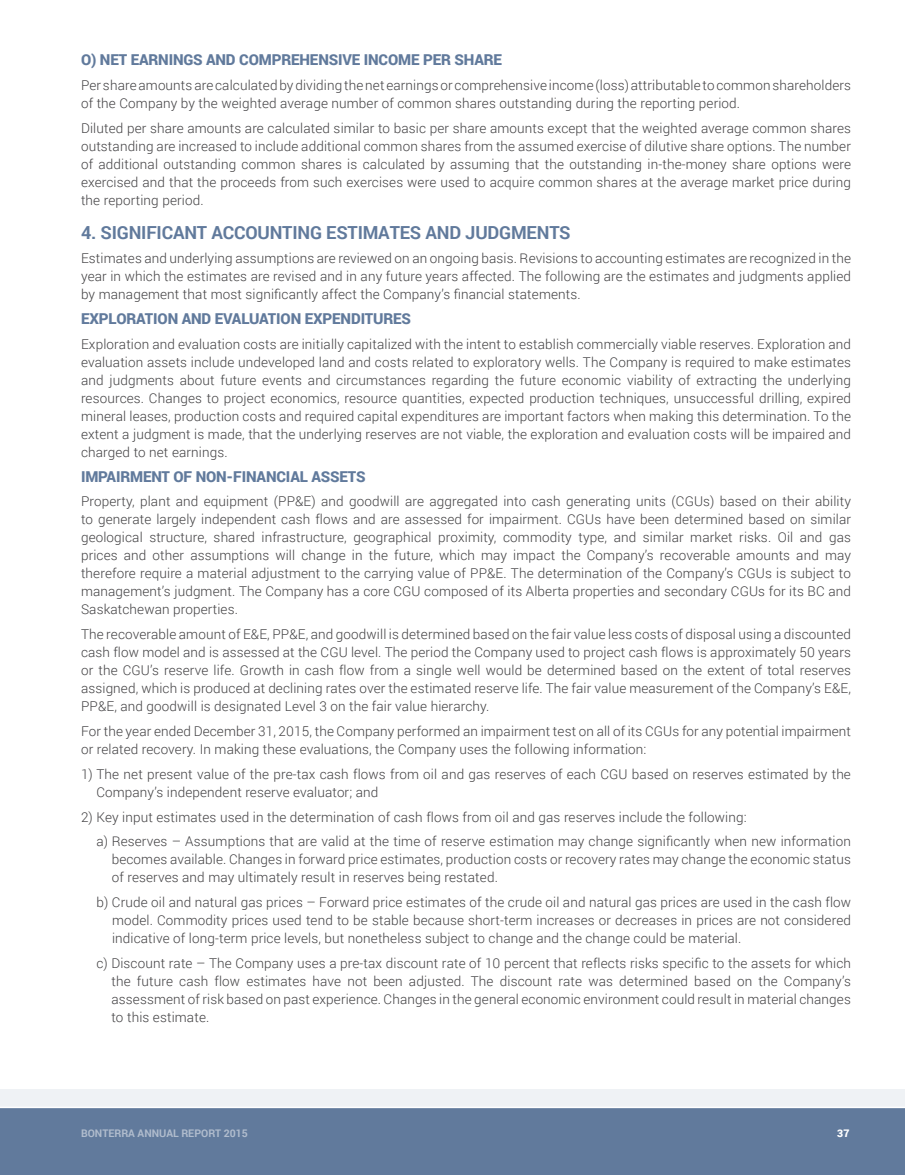
<style>
.page{position:relative;width:905px;height:1175px;background:#fff}
.page>*{position:absolute;margin:0;border:0;box-sizing:border-box;transform-origin:0 0}
.t1{font:700 18px "Roboto";letter-spacing:-.01em;color:#617a9c}
.t2{font:900 15px "Roboto";letter-spacing:-.01em;color:#617a9c}
.t3{font:300 13.5px/18px "Roboto";letter-spacing:.01em;color:#414042;text-align:justify}
.t4{font:700 10.5px "Roboto";color:#b0bccd}
.t5{font:900 10.5px "Roboto";color:#fff}
</style>
<div class="page">
<div style="left:0;top:1089px;width:904px;height:85px;background:#eff2f5"></div>
<div style="left:0;top:1107px;width:904px;height:67px;background:#617a9c"></div>
<hr style="left:0;top:1106px;width:904px;height:2px;background:#fff">
<p class="t2" style="left:81px;top:49px;width:422px">O) NET EARNINGS AND COMPREHENSIVE INCOME PER SHARE</p>
<p class="t3" style="left:81px;top:76px;width:771px">Per share amounts are calculated by dividing the net earnings or comprehensive income (loss) attributable to common shareholders of the Company by the weighted average number of common shares outstanding during the reporting period.</p>
<p class="t3" style="left:81px;top:118px;width:771px">Diluted per share amounts are calculated similar to basic per share amounts except that the weighted average common shares outstanding are increased to include additional common shares from the assumed exercise of dilutive share options. The number of additional outstanding common shares is calculated by assuming that the outstanding in-the-money share options were exercised and that the proceeds from such exercises were used to acquire common shares at the average market price during the reporting period.</p>
<h1 class="t1" style="left:81px;top:219px;width:491px">4. SIGNIFICANT ACCOUNTING ESTIMATES AND JUDGMENTS</h1>
<p class="t3" style="left:81px;top:249px;width:771px">Estimates and underlying assumptions are reviewed on an ongoing basis. Revisions to accounting estimates are recognized in the year in which the estimates are revised and in any future years affected. The following are the estimates and judgments applied by management that most significantly affect the Company’s financial statements.</p>
<p class="t2" style="left:81px;top:308px;width:331px">EXPLORATION AND EVALUATION EXPENDITURES</p>
<p class="t3" style="left:81px;top:335px;width:771px">Exploration and evaluation costs are initially capitalized with the intent to establish commercially viable reserves. Exploration and evaluation assets include undeveloped land and costs related to exploratory wells. The Company is required to make estimates and judgments about future events and circumstances regarding the future economic viability of extracting the underlying resources. Changes to project economics, resource quantities, expected production techniques, unsuccessful drilling, expired mineral leases, production costs and required capital expenditures are important factors when making this determination. To the extent a judgment is made, that the underlying reserves are not viable, the exploration and evaluation costs will be impaired and charged to net earnings.</p>
<p class="t2" style="left:81px;top:466px;width:286px">IMPAIRMENT OF NON-FINANCIAL ASSETS</p>
<p class="t3" style="left:81px;top:492px;width:771px">Property, plant and equipment (PP&amp;E) and goodwill are aggregated into cash generating units (CGUs) based on their ability to generate largely independent cash flows and are assessed for impairment. CGUs have been determined based on similar geological structure, shared infrastructure, geographical proximity, commodity type, and similar market risks. Oil and gas prices and other assumptions will change in the future, which may impact the Company’s recoverable amounts and may therefore require a material adjustment to the carrying value of PP&amp;E. The determination of the Company’s CGUs is subject to management’s judgment. The Company has a core CGU composed of its Alberta properties and secondary CGUs for its BC and Saskatchewan properties.</p>
<p class="t3" style="left:81px;top:625px;width:771px">The recoverable amount of E&amp;E, PP&amp;E, and goodwill is determined based on the fair value less costs of disposal using a discounted cash flow model and is assessed at the CGU level. The period the Company used to project cash flows is approximately 50 years or the CGU’s reserve life. Growth in cash flow from a single well would be determined based on the extent of total reserves assigned, which is produced at declining rates over the estimated reserve life. The fair value measurement of the Company’s E&amp;E, PP&amp;E, and goodwill is designated Level 3 on the fair value hierarchy.</p>
<p class="t3" style="left:81px;top:721px;width:771px">For the year ended December 31, 2015, the Company performed an impairment test on all of its CGUs for any potential impairment or related recovery. In making these evaluations, the Company uses the following information:</p>
<p class="t3" style="left:96px;top:764px;width:756px;text-indent:-15px">1) The net present value of the pre-tax cash flows from oil and gas reserves of each CGU based on reserves estimated by the<br>Company’s independent reserve evaluator; and</p>
<p class="t3" style="left:96px;top:804px;width:756px;line-height:24.8px;text-indent:-15px">2) Key input estimates used in the determination of cash flows from oil and gas reserves include the following:<br>a) Reserves – Assumptions that are valid at the time of reserve estimation may change significantly when new information</p>
<p class="t3" style="left:112px;top:850px;width:740px">becomes available. Changes in forward price estimates, production costs or recovery rates may change the economic status of reserves and may ultimately result in reserves being restated.</p>
<p class="t3" style="left:112px;top:892px;width:740px;text-indent:-16px">b) Crude oil and natural gas prices – Forward price estimates of the crude oil and natural gas prices are used in the cash flow model. Commodity prices used tend to be stable because short-term increases or decreases in prices are not considered indicative of long-term price levels, but nonetheless subject to change and the change could be material.</p>
<p class="t3" style="left:111px;top:953px;width:741px;text-indent:-15px">c) Discount rate – The Company uses a pre-tax discount rate of 10 percent that reflects risks specific to the assets for which the future cash flow estimates have not been adjusted. The discount rate was determined based on the Company’s assessment of risk based on past experience. Changes in the general economic environment could result in material changes to this estimate.</p>
<p class="t4" style="left:81px;top:1125px;width:168px">BONTERRA ANNUAL REPORT 2015</p>
<p class="t5" style="left:837px;top:1125px;width:14px">37</p>
</div>
